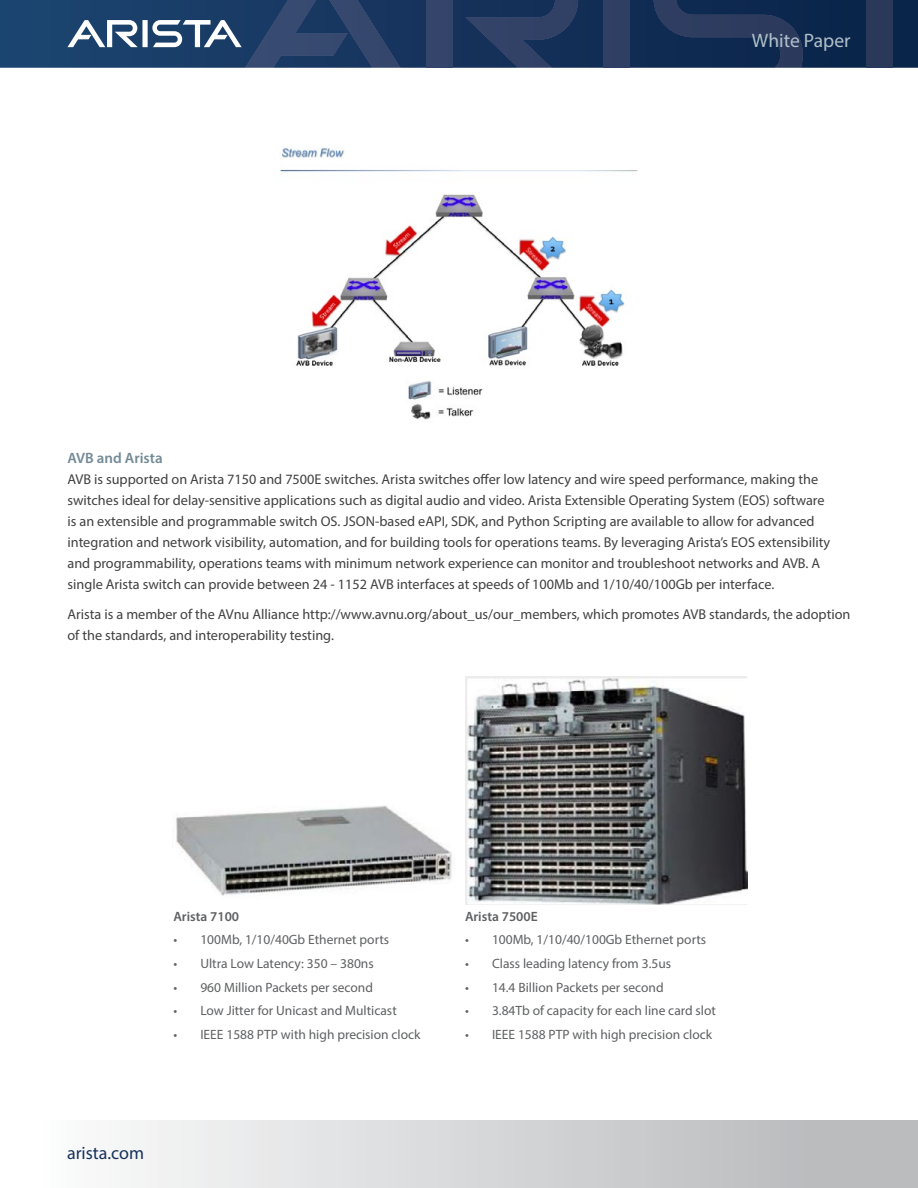
<style>
.page{position:relative;width:918px;height:1188px;background:#fff}
.page>*{position:absolute;margin:0;border:0;box-sizing:border-box;transform-origin:0 0}
.t1{font:19.5px "Myriad Pro";color:#b1c0c9}
.t2{font:18px "Myriad Pro";color:#16325c}
.t3{font:600 15px "Myriad Pro";color:#748a96}
.t4{font:14.25px/21px "Myriad Pro";color:#414042}
.t5{font:13.5px "Myriad Pro";color:#5f6062}
.t6{font:600 13.5px "Myriad Pro";color:#5f6062}
</style>
<div class="page">
<svg style="left:0;top:0;width:918px;height:68px;background:#13325a"></svg>
<div style="left:426px;top:0;width:26px;height:68px;background:#34446a"></div>
<svg style="left:465px;top:0;width:113px;height:68px;background:#22385f"></svg>
<svg style="left:67px;top:0;width:333px;height:68px;background:#334f75"></svg>
<div style="left:604px;top:0;width:26px;height:68px;background:#2f3f63"></div>
<svg style="left:654px;top:0;width:149px;height:68px;background:#1a3156"></svg>
<div style="left:867px;top:0;width:26px;height:68px;background:#2a385a"></div>
<div style="left:0;top:1120px;width:918px;height:68px;background:linear-gradient(to right,#fff,#b3b5b7)"></div>
<img style="left:465px;top:676px;width:283px;height:228px">
<img style="left:176px;top:805px;width:276px;height:91px">
<img style="left:280px;top:147px;width:358px;height:273px">
<h1 class="t1" style="left:752px;top:29px;width:100px">White Paper</h1>
<p class="t3" style="left:68px;top:449px;width:97px">AVB and Arista</p>
<p class="t4" style="left:68px;top:469px;width:764px">AVB is supported on Arista 7150 and 7500E switches. Arista switches offer low latency and wire speed performance, making the switches ideal for delay-sensitive applications such as digital audio and video. Arista Extensible Operating System (EOS) software is an extensible and programmable switch OS. JSON-based eAPI, SDK, and Python Scripting are available to allow for advanced integration and network visibility, automation, and for building tools for operations teams. By leveraging Arista’s EOS extensibility and programmability, operations teams with minimum network experience can monitor and troubleshoot networks and AVB. A single Arista switch can provide between 24 - 1152 AVB interfaces at speeds of 100Mb and 1/10/40/100Gb per interface.</p>
<p class="t4" style="left:68px;top:603px;width:785px">Arista is a member of the AVnu Alliance http://www.avnu.org/about_us/our_members, which promotes AVB standards, the adoption of the standards, and interoperability testing.</p>
<p class="t6" style="left:173px;top:908px;width:67px">Arista 7100</p>
<p class="t5" style="left:173px;top:931px;width:217px">• 100Mb, 1/10/40Gb Ethernet ports</p>
<p class="t5" style="left:173px;top:955px;width:202px">• Ultra Low Latency: 350 – 380ns</p>
<p class="t5" style="left:173px;top:979px;width:201px">• 960 Million Packets per second</p>
<p class="t5" style="left:173px;top:1002px;width:225px">• Low Jitter for Unicast and Multicast</p>
<p class="t5" style="left:173px;top:1026px;width:249px">• IEEE 1588 PTP with high precision clock</p>
<p class="t2" style="left:67px;top:1142px;width:79px">arista.com</p>
<p class="t6" style="left:465px;top:908px;width:74px">Arista 7500E</p>
<p class="t5" style="left:465px;top:931px;width:243px">• 100Mb, 1/10/40/100Gb Ethernet ports</p>
<p class="t5" style="left:465px;top:955px;width:208px">• Class leading latency from 3.5us</p>
<p class="t5" style="left:465px;top:979px;width:200px">• 14.4 Billion Packets per second</p>
<p class="t5" style="left:465px;top:1002px;width:253px">• 3.84Tb of capacity for each line card slot</p>
<p class="t5" style="left:465px;top:1026px;width:249px">• IEEE 1588 PTP with high precision clock</p>
</div>
